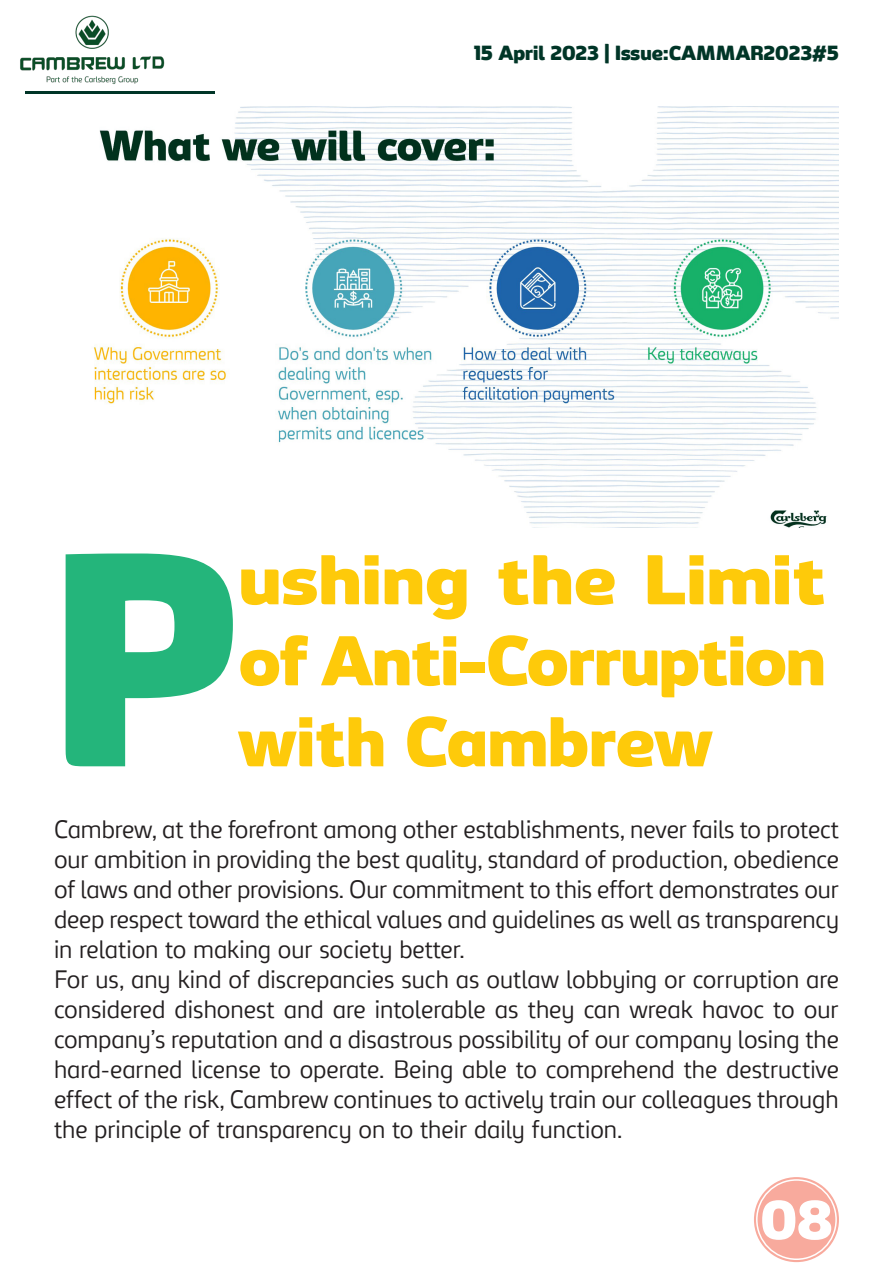
<style>
.page{position:relative;width:893px;height:1263px;background:#fff}
.page>*{position:absolute;margin:0;border:0;box-sizing:border-box;transform-origin:0 0}
.t1{font:900 290.25px "Carlsberg Sans";color:#24b57b}
.t2{font:900 67.5px/81px "Carlsberg Sans";color:#feca0a;text-align:justify;scale:1.08 1}
.t3{font:900 52.5px "Carlsberg Sans";color:#fff}
.t4{font:300 24px/30px "Carlsberg Sans";color:#231f20;text-align:justify}
.t5{font:900 19.5px "Carlsberg Sans";color:#003527}
</style>
<div class="page">
<img style="left:20px;top:15px;width:145px;height:69px">
<hr style="left:25px;top:92px;width:190px;height:2px;background:#003527">
<div style="left:754px;top:1177px;width:85px;height:85px;background:#f8aa9d;border-radius:50%"></div>
<div style="left:756px;top:1179px;width:81px;height:81px;border:2px solid #fff;border-radius:50%"></div>
<img style="left:94px;top:106px;width:745px;height:421px">
<p class="t5" style="left:474px;top:41px;width:366px">15 April 2023 | Issue:CAMMAR2023#5</p>
<p class="t1" style="left:51px;top:478px;width:189px">P</p>
<p class="t2" style="left:239px;top:538px;width:545px">ushing the Limit of Anti-Corruption with Cambrew</p>
<p class="t4" style="left:54px;top:814px;width:787px">Cambrew, at the forefront among other establishments, never fails to protect our ambition in providing the best quality, standard of production, obedience of laws and other provisions. Our commitment to this effort demonstrates our deep respect toward the ethical values and guidelines as well as transparency in relation to making our society better.</p>
<p class="t4" style="left:54px;top:964px;width:786px">For us, any kind of discrepancies such as outlaw lobbying or corruption are considered dishonest and are intolerable as they can wreak havoc to our company’s reputation and a disastrous possibility of our company losing the hard-earned license to operate. Being able to comprehend the destructive effect of the risk, Cambrew continues to actively train our colleagues through the principle of transparency on to their daily function.</p>
<p class="t3" style="left:760px;top:1187px;width:74px">08</p>
</div>
